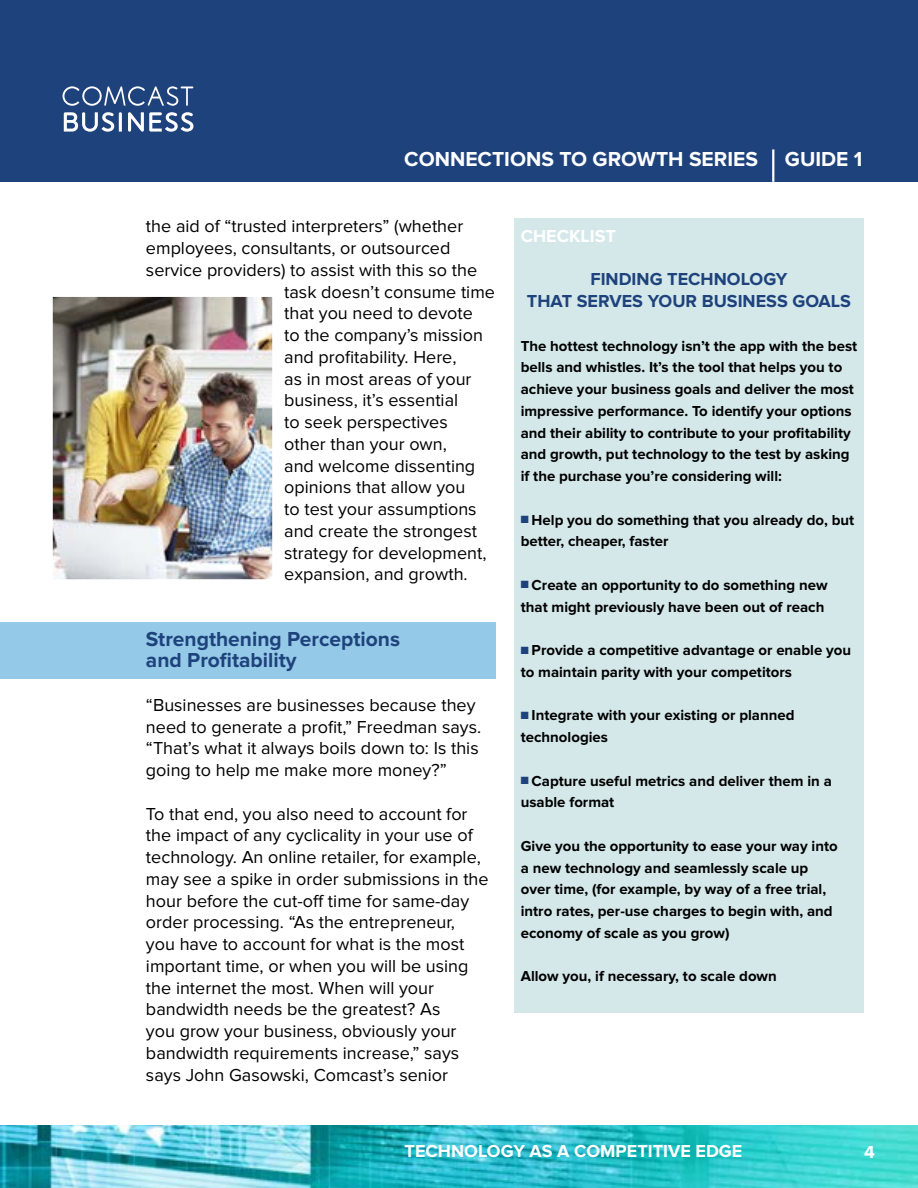
<style>
.page{position:relative;width:918px;height:1188px;background:#fff}
.page>*{position:absolute;margin:0;border:0;box-sizing:border-box;transform-origin:0 0}
.t1{font:700 21px/21.8px "Proxima Nova";color:#1e427c}
.t2{font:700 21px "Proxima Nova";color:#fff}
.t3{font:18px/21.8px "Proxima Nova";color:#000}
.t4{font:700 18px/21.8px "Proxima Nova";color:#1e427c;text-align:center}
.t5{font:700 18px "Proxima Nova";color:#fff}
.t6{font:700 15px/21.8px "Proxima Nova";color:#000}
.s1{color:#1e427c}
</style>
<div class="page">
<div style="left:0;top:0;width:918px;height:182px;background:#1e427c"></div>
<hr style="left:772px;top:149px;width:2px;height:33px;background:#fff">
<img style="left:0;top:1125px;width:918px;height:63px">
<svg style="left:63px;top:86px;width:130px;height:20px"></svg>
<svg style="left:64px;top:112px;width:58px;height:20px"></svg>
<svg style="left:128px;top:112px;width:65px;height:20px"></svg>
<div style="left:0;top:622px;width:496px;height:56px;background:#95c9e8"></div>
<div style="left:514px;top:218px;width:350px;height:794px;background:#d4e8ea"></div>
<img style="left:54px;top:298px;width:217px;height:280px">
<div style="left:41px;top:285px;width:243px;height:306px;border:12px solid #fff"></div>
<p class="t2" style="left:404px;top:147px;width:355px">CONNECTIONS TO GROWTH SERIES</p>
<p class="t2" style="left:785px;top:147px;width:79px">GUIDE 1</p>
<p class="t3" style="left:146px;top:216px;width:319px">the aid of “trusted interpreters” (whether</p>
<p class="t3" style="left:146px;top:238px;width:306px">employees, consultants, or outsourced</p>
<p class="t3" style="left:146px;top:259px;width:333px">service providers) to assist with this so the</p>
<p class="t3" style="left:284px;top:281px;width:212px">task doesn’t consume time</p>
<p class="t3" style="left:284px;top:303px;width:190px">that you need to devote</p>
<p class="t3" style="left:284px;top:325px;width:200px">to the company’s mission</p>
<p class="t3" style="left:284px;top:346px;width:174px">and profitability. Here,</p>
<p class="t3" style="left:284px;top:368px;width:189px">as in most areas of your</p>
<p class="t3" style="left:284px;top:390px;width:176px">business, it’s essential</p>
<p class="t3" style="left:284px;top:411px;width:165px">to seek perspectives</p>
<p class="t3" style="left:284px;top:433px;width:164px">other than your own,</p>
<p class="t3" style="left:284px;top:455px;width:193px">and welcome dissenting</p>
<p class="t3" style="left:284px;top:477px;width:183px">opinions that allow you</p>
<p class="t3" style="left:284px;top:498px;width:194px">to test your assumptions</p>
<p class="t3" style="left:284px;top:520px;width:194px">and create the strongest</p>
<p class="t3" style="left:284px;top:542px;width:204px">strategy for development,</p>
<p class="t3" style="left:284px;top:564px;width:185px">expansion, and growth.</p>
<p class="t1" style="left:146px;top:628px;width:256px">Strengthening Perceptions and Profitability</p>
<p class="t3" style="left:146px;top:694px;width:337px">“Businesses are businesses because they need to generate a profit,” Freedman says. “That’s what it always boils down to: Is this going to help me make more money?”</p>
<p class="t3" style="left:146px;top:803px;width:344px">To that end, you also need to account for the impact of any cyclicality in your use of technology. An online retailer, for example, may see a spike in order submissions in the hour before the cut-off time for same-day order processing. “As the entrepreneur,<br>you have to account for what is the most important time, or when you will be using the internet the most. When will your bandwidth needs be the greatest? As<br>you grow your business, obviously your bandwidth requirements increase,” says says John Gasowski, Comcast’s senior</p>
<p class="t5" style="left:521px;top:225px;width:97px">CHECKLIST</p>
<p class="t4" style="left:527px;top:269px;width:326px">FINDING TECHNOLOGY<br>THAT SERVES YOUR BUSINESS GOALS</p>
<p class="t6" style="left:521px;top:335px;width:338px">The hottest technology isn’t the app with the best bells and whistles. It’s the tool that helps you to achieve your business goals and deliver the most impressive performance. To identify your options and their ability to contribute to your profitability and growth, put technology to the test by asking if the purchase you’re considering will:</p>
<p class="t6" style="left:521px;top:509px;width:335px"><span class="s1">■</span> Help you do something that you already do, but better, cheaper, faster</p>
<p class="t6" style="left:521px;top:574px;width:308px"><span class="s1">■</span> Create an opportunity to do something new that might previously have been out of reach</p>
<p class="t6" style="left:521px;top:640px;width:332px"><span class="s1">■</span> Provide a competitive advantage or enable you to maintain parity with your competitors</p>
<p class="t6" style="left:521px;top:705px;width:275px"><span class="s1">■</span> Integrate with your existing or planned technologies</p>
<p class="t6" style="left:521px;top:770px;width:313px"><span class="s1">■</span> Capture useful metrics and deliver them in a usable format</p>
<p class="t6" style="left:521px;top:835px;width:318px">Give you the opportunity to ease your way into a new technology and seamlessly scale up over time, (for example, by way of a free trial, intro rates, per-use charges to begin with, and economy of scale as you grow)</p>
<p class="t6" style="left:521px;top:966px;width:258px">Allow you, if necessary, to scale down</p>
<p class="t5" style="left:405px;top:1141px;width:339px">TECHNOLOGY AS A COMPETITIVE EDGE</p>
<p class="t5" style="left:864px;top:1141px;width:12px">4</p>
</div>
